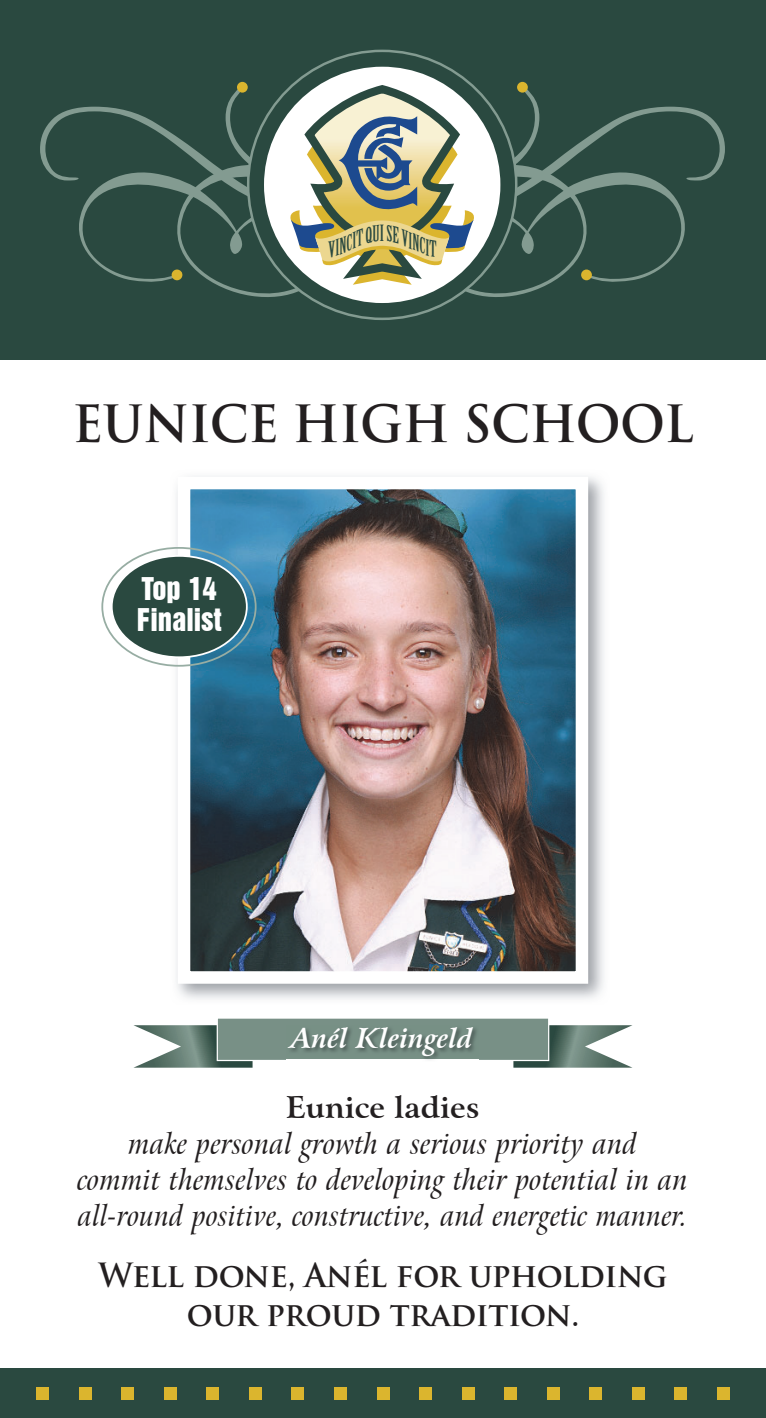
<style>
.page{position:relative;width:766px;height:1418px;background:#fff}
.page>*{position:absolute;margin:0;border:0;box-sizing:border-box;transform-origin:0 0}
.t1{font:700 50px "Trajan Pro";letter-spacing:-.01em;color:#231f20}
.t2{font:700 32.5px/39px "Trajan Pro";letter-spacing:-.01em;color:#231f20;text-align:center}
.t3{font:italic 30px/36px "Arrus BT";color:#231f20;text-align:center;scale:.96 1}
.t4{font:700 30px "Arrus BT";color:#231f20}
.t5{font:28.75px/30.5px "Swiss 921 BT Regular A";color:#fff}
.t6{font:italic 700 27.5px "Arrus BT";color:#fff}
.t7{font:21.75px "Birch Std";color:#2a4940}
</style>
<div class="page">
<div style="left:0;top:0;width:765px;height:360px;background:#2a4940"></div>
<div style="left:0;top:1368px;width:765px;height:49px;background:#2a4940"></div>
<svg style="left:40px;top:108px;width:684px;height:73px"></svg>
<div style="left:264px;top:67px;width:236px;height:236px;background:#fff;border-radius:50%"></div>
<img style="left:170px;top:476px;width:434px;height:523px">
<img style="left:191px;top:490px;width:384px;height:480px">
<div style="left:112px;top:556px;width:135px;height:101px;background:#2a4940;border-radius:50%"></div>
<div style="left:111px;top:555px;width:137px;height:103px;border:2px solid #fff;border-radius:50%"></div>
<div style="left:36px;top:1386px;width:13px;height:13px;background:#dbb52e"></div>
<div style="left:79px;top:1386px;width:12px;height:13px;background:#dbb52e"></div>
<div style="left:121px;top:1386px;width:13px;height:13px;background:#dbb52e"></div>
<div style="left:164px;top:1386px;width:12px;height:13px;background:#dbb52e"></div>
<div style="left:206px;top:1386px;width:13px;height:13px;background:#dbb52e"></div>
<div style="left:249px;top:1386px;width:12px;height:13px;background:#dbb52e"></div>
<div style="left:291px;top:1386px;width:13px;height:13px;background:#dbb52e"></div>
<div style="left:334px;top:1386px;width:12px;height:13px;background:#dbb52e"></div>
<div style="left:376px;top:1386px;width:13px;height:13px;background:#dbb52e"></div>
<div style="left:419px;top:1386px;width:12px;height:13px;background:#dbb52e"></div>
<div style="left:462px;top:1386px;width:12px;height:13px;background:#dbb52e"></div>
<div style="left:504px;top:1386px;width:12px;height:13px;background:#dbb52e"></div>
<div style="left:547px;top:1386px;width:12px;height:13px;background:#dbb52e"></div>
<div style="left:589px;top:1386px;width:12px;height:13px;background:#dbb52e"></div>
<div style="left:632px;top:1386px;width:12px;height:13px;background:#dbb52e"></div>
<div style="left:674px;top:1386px;width:13px;height:13px;background:#dbb52e"></div>
<div style="left:717px;top:1386px;width:12px;height:13px;background:#dbb52e"></div>
<svg style="left:133px;top:1018px;width:499px;height:49px"></svg>
<img style="left:287px;top:1025px;width:192px;height:37px">
<svg style="left:75px;top:81px;width:613px;height:220px"></svg>
<p class="t7" style="left:379px;top:225px;width:6px">I</p>
<h1 class="t1" style="left:72px;top:395px;width:622px">EUNICE HIGH SCHOOL</h1>
<p class="t5" style="left:137px;top:573px;width:86px">Top 14<br>Finalist</p>
<p class="t6" style="left:291px;top:1021px;width:183px">Anél Kleingeld</p>
<p class="t4" style="left:286px;top:1088px;width:195px">Eunice ladies</p>
<p class="t3" style="left:78px;top:1126px;width:637px">make personal growth a serious priority and<br>commit themselves to developing their potential in an all-round positive, constructive, and energetic manner.</p>
<p class="t2" style="left:98px;top:1255px;width:570px">Well done, Anél for upholding our proud tradition.</p>
</div>
